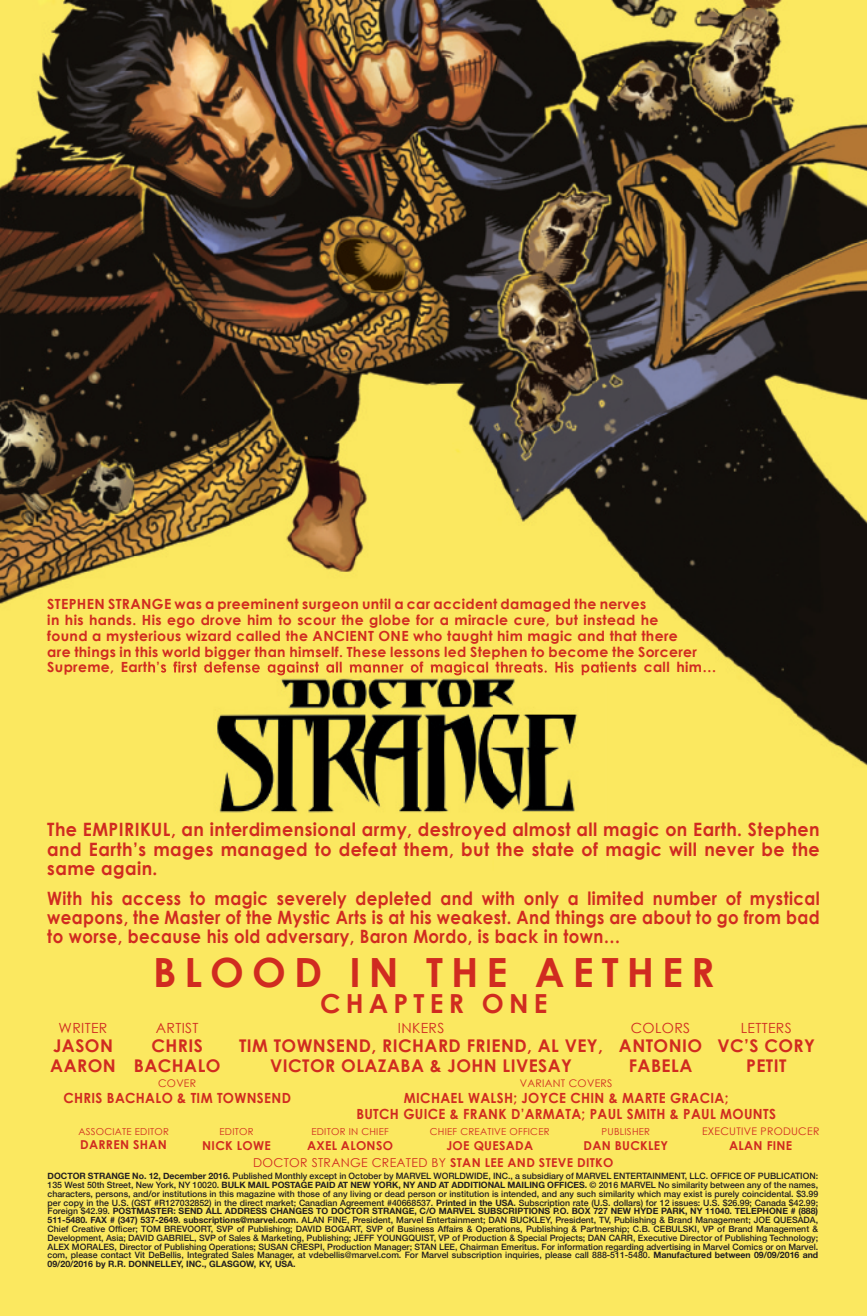
<style>
.page{position:relative;width:867px;height:1316px;background:#fff}
.page>*{position:absolute;margin:0;border:0;box-sizing:border-box;transform-origin:0 0}
.t1{font:700 40.25px "Century Gothic";letter-spacing:.2em;color:#d02b20}
.t2{font:700 26.25px "Century Gothic";letter-spacing:.2em;color:#d02b20}
.t3{font:700 18.38px/19.2px "Century Gothic";letter-spacing:.025em;color:#d02b20;text-align:justify;scale:.9 1}
.t4{font:700 18.38px/19.2px "Century Gothic";letter-spacing:.025em;color:#d02b20;text-align:justify;scale:.95 1}
.t5{font:700 17.5px/19.2px "Century Gothic";letter-spacing:.025em;color:#d02b20;text-align:center}
.t6{font:700 14px/15.8px "Century Gothic";letter-spacing:.025em;color:#d02b20}
.t7{font:700 14px/15.8px "Century Gothic";letter-spacing:.025em;color:#d02b20;text-align:center;scale:.95 1}
.t8{font:14px "Century Gothic";letter-spacing:.025em;color:#d02b20}
.t9{font:700 12.25px "Century Gothic";letter-spacing:.025em;color:#d02b20}
.t10{font:12.25px "Century Gothic";letter-spacing:.025em;color:#d02b20}
.t11{font:10.5px "Century Gothic";letter-spacing:.025em;color:#d02b20}
.t12{font:9.62px "Century Gothic";letter-spacing:.025em;color:#d02b20}
.t13{font:500 8.75px/8.8px "Helvetica Neue";color:#231f20;text-align:justify}
.s1{font-weight:700}
</style>
<div class="page">
<img style="left:0;top:0;width:866px;height:1315px">
<img style="left:151px;top:667px;width:456px;height:203px">
<p class="t6" style="left:47px;top:596px;width:670px">STEPHEN STRANGE was a preeminent surgeon until a car accident damaged the nerves<br>in his hands. His ego drove him to scour the globe for a miracle cure, but instead he<br>found a mysterious wizard called the ANCIENT ONE who taught him magic and that there<br>are things in this world bigger than himself. These lessons led Stephen to become the Sorcerer Supreme, Earth’s first defense against all manner of magical threats. His patients call him…</p>
<h3 class="t4" style="left:47px;top:819px;width:814px">The EMPIRIKUL, an interdimensional army, destroyed almost all magic on Earth. Stephen and Earth’s mages managed to defeat them, but the state of magic will never be the same again.</h3>
<p class="t3" style="left:47px;top:887px;width:859px">With his access to magic severely depleted and with only a limited number of mystical weapons, the Master of the Mystic Arts is at his weakest. And things are about to go from bad to worse, because his old adversary, Baron Mordo, is back in town…</p>
<h1 class="t1" style="left:153px;top:946px;width:563px">BLOOD IN THE AETHER</h1>
<h2 class="t2" style="left:320px;top:986px;width:229px">CHAPTER ONE</h2>
<h3 class="t8" style="left:59px;top:1019px;width:50px">WRITER</h3>
<h3 class="t5" style="left:50px;top:1035px;width:67px;text-align:left">JASON<br>AARON</h3>
<h3 class="t8" style="left:156px;top:1019px;width:44px">ARTIST</h3>
<h3 class="t5" style="left:134px;top:1035px;width:88px">CHRIS<br>BACHALO</h3>
<h3 class="t8" style="left:397px;top:1019px;width:48px">INKERS</h3>
<h3 class="t5" style="left:239px;top:1035px;width:365px">TIM TOWNSEND, RICHARD FRIEND, AL VEY,<br>VICTOR OLAZABA &amp; JOHN LIVESAY</h3>
<h3 class="t8" style="left:630px;top:1019px;width:61px">COLORS</h3>
<h3 class="t5" style="left:618px;top:1035px;width:85px">ANTONIO<br>FABELA</h3>
<h3 class="t8" style="left:740px;top:1019px;width:52px">LETTERS</h3>
<h3 class="t5" style="left:717px;top:1035px;width:99px">VC’S CORY<br>PETIT</h3>
<p class="t11" style="left:158px;top:1076px;width:40px">COVER</p>
<h3 class="t7" style="left:63px;top:1089px;width:241px">CHRIS BACHALO &amp; TIM TOWNSEND</h3>
<p class="t11" style="left:519px;top:1076px;width:94px">VARIANT COVERS</p>
<h3 class="t7" style="left:356px;top:1089px;width:443px">MICHAEL WALSH; JOYCE CHIN &amp; MARTE GRACIA;<br>BUTCH GUICE &amp; FRANK D’ARMATA; PAUL SMITH &amp; PAUL MOUNTS</h3>
<p class="t12" style="left:78px;top:1124px;width:92px">ASSOCIATE EDITOR</p>
<h3 class="t9" style="left:80px;top:1136px;width:88px">DARREN SHAN</h3>
<p class="t12" style="left:219px;top:1125px;width:36px">EDITOR</p>
<h3 class="t9" style="left:202px;top:1137px;width:70px">NICK LOWE</h3>
<p class="t12" style="left:311px;top:1125px;width:79px">EDITOR IN CHIEF</p>
<h3 class="t9" style="left:307px;top:1137px;width:87px">AXEL ALONSO</h3>
<p class="t12" style="left:430px;top:1125px;width:121px">CHIEF CREATIVE OFFICER</p>
<h3 class="t9" style="left:446px;top:1137px;width:88px">JOE QUESADA</h3>
<p class="t12" style="left:601px;top:1125px;width:50px">PUBLISHER</p>
<h3 class="t9" style="left:583px;top:1137px;width:86px">DAN BUCKLEY</h3>
<p class="t11" style="left:701px;top:1124px;width:119px">EXECUTIVE PRODUCER</p>
<h3 class="t9" style="left:728px;top:1137px;width:65px">ALAN FINE</h3>
<h3 class="t10" style="left:253px;top:1154px;width:362px">DOCTOR STRANGE CREATED BY <span class="s1">STAN LEE AND STEVE DITKO</span></h3>
<p class="t13" style="left:48px;top:1170px;width:772px"><span class="s1">DOCTOR STRANGE No. 12, December 2016.</span> Published Monthly except in October by MARVEL WORLDWIDE, INC., a subsidiary of MARVEL ENTERTAINMENT, LLC. OFFICE OF PUBLICATION:<br>135 West 50th Street, New York, NY 10020. <span class="s1">BULK MAIL POSTAGE PAID AT NEW YORK, NY AND AT ADDITIONAL MAILING OFFICES.</span> © 2016 MARVEL No similarity between any of the names, characters, persons, and/or institutions in this magazine with those of any living or dead person or institution is intended, and any such similarity which may exist is purely coincidental. $3.99 per copy in the U.S. (GST #R127032852) in the direct market; Canadian Agreement #40668537. <span class="s1">Printed in the USA.</span> Subscription rate (U.S. dollars) for 12 issues: U.S. $26.99; Canada $42.99; Foreign $42.99. <span class="s1">POSTMASTER: SEND ALL ADDRESS CHANGES TO DOCTOR STRANGE, C/O MARVEL SUBSCRIPTIONS P.O. BOX 727 NEW HYDE PARK, NY 11040. TELEPHONE # (888)<br>511-5480. FAX # (347) 537-2649. subscriptions@marvel.com.</span> ALAN FINE, President, Marvel Entertainment; DAN BUCKLEY, President, TV, Publishing &amp; Brand Management; JOE QUESADA, Chief Creative Officer; TOM BREVOORT, SVP of Publishing; DAVID BOGART, SVP of Business Affairs &amp; Operations, Publishing &amp; Partnership; C.B. CEBULSKI, VP of Brand Management &amp; Development, Asia; DAVID GABRIEL, SVP of Sales &amp; Marketing, Publishing; JEFF YOUNGQUIST, VP of Production &amp; Special Projects; DAN CARR, Executive Director of Publishing Technology; ALEX MORALES, Director of Publishing Operations; SUSAN CRESPI, Production Manager; STAN LEE, Chairman Emeritus. For information regarding advertising in Marvel Comics or on Marvel. com, please contact Vit DeBellis, Integrated Sales Manager, at vdebellis@marvel.com. For Marvel subscription inquiries, please call 888-511-5480. <span class="s1">Manufactured between 09/09/2016 and 09/20/2016 by R.R. DONNELLEY, INC., GLASGOW, KY, USA.</span></p>
</div>
